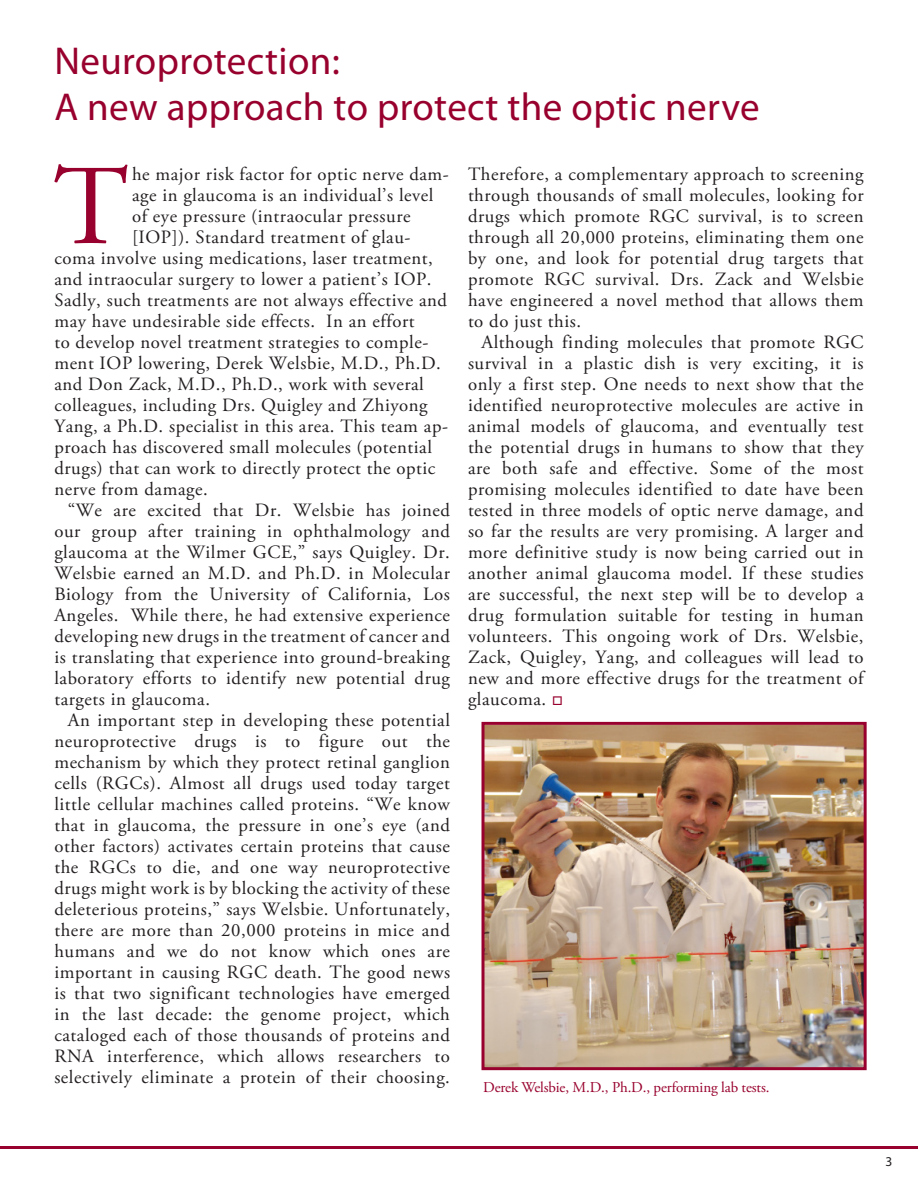
<style>
.page{position:relative;width:918px;height:1188px;background:#fff}
.page>*{position:absolute;margin:0;border:0;box-sizing:border-box;transform-origin:0 0}
.TEXT_DropCap{font:113.7px "Adobe Garamond Pro";color:#98012d}
.Head_Gill32{font:39px "Myriad Pro";letter-spacing:.01em;color:#98012d}
.TEXT_indent{font:18.75px/21px "Adobe Garamond Pro";letter-spacing:.03em;color:#231f20;text-align:justify}
.TEXT_DropCap-2{font:18.75px "Adobe Garamond Pro";letter-spacing:.03em;color:#231f20}
.Head_Gill32-2{font:15px "Adobe Garamond Pro";letter-spacing:-.01em;color:#98012d}
.t1{font:13.5px "Myriad Pro";color:#231f20}
.s1{color:#98012d}
</style>
<div class="page">
<hr style="left:0;top:1146px;width:918px;height:2px;background:#98012d">
<img style="left:486px;top:726px;width:377px;height:340px">
<div style="left:482px;top:722px;width:385px;height:348px;border:3px solid #98012d"></div>
<p class="Head_Gill32" style="left:54px;top:37px;width:287px">Neuroprotection:</p>
<p class="Head_Gill32" style="left:54px;top:83px;width:707px">A new approach to protect the optic nerve</p>
<p class="TEXT_DropCap" style="left:54px;top:139px;width:77px">T</p>
<p class="TEXT_DropCap-2" style="left:132px;top:163px;width:318px">he major risk factor for optic nerve dam-</p>
<p class="TEXT_DropCap-2" style="left:132px;top:184px;width:303px">age in glaucoma is an individual’s level</p>
<p class="TEXT_DropCap-2" style="left:132px;top:205px;width:280px">of eye pressure (intraocular pressure</p>
<p class="TEXT_DropCap-2" style="left:132px;top:226px;width:280px">[IOP]). Standard treatment of glau-</p>
<p class="TEXT_DropCap-2" style="left:54px;top:247px;width:380px">coma involve using medications, laser treatment,</p>
<p class="TEXT_DropCap-2" style="left:54px;top:268px;width:379px">and intraocular surgery to lower a patient’s IOP.</p>
<p class="TEXT_DropCap-2" style="left:54px;top:289px;width:394px">Sadly, such treatments are not always effective and</p>
<p class="TEXT_DropCap-2" style="left:54px;top:310px;width:362px">may have undesirable side effects. In an effort</p>
<p class="TEXT_DropCap-2" style="left:54px;top:331px;width:376px">to develop novel treatment strategies to comple-</p>
<p class="TEXT_DropCap-2" style="left:54px;top:352px;width:388px">ment IOP lowering, Derek Welsbie, M.D., Ph.D.</p>
<p class="TEXT_DropCap-2" style="left:54px;top:373px;width:371px">and Don Zack, M.D., Ph.D., work with several</p>
<p class="TEXT_DropCap-2" style="left:54px;top:394px;width:375px">colleagues, including Drs. Quigley and Zhiyong</p>
<p class="TEXT_DropCap-2" style="left:54px;top:415px;width:395px">Yang, a Ph.D. specialist in this area. This team ap-</p>
<p class="TEXT_DropCap-2" style="left:54px;top:436px;width:379px">proach has discovered small molecules (potential</p>
<p class="TEXT_DropCap-2" style="left:54px;top:457px;width:383px">drugs) that can work to directly protect the optic</p>
<p class="TEXT_DropCap-2" style="left:54px;top:478px;width:155px">nerve from damage.</p>
<p class="TEXT_indent" style="left:54px;top:500px;width:397px;text-indent:14px">“We are excited that Dr. Welsbie has joined our group after training in ophthalmology and glaucoma at the Wilmer GCE,” says Quigley. Dr.<br>Welsbie earned an M.D. and Ph.D. in Molecular Biology from the University of California, Los Angeles. While there, he had extensive experience developing new drugs in the treatment of cancer and is translating that experience into ground-breaking laboratory efforts to identify new potential drug targets in glaucoma.</p>
<p class="TEXT_indent" style="left:54px;top:710px;width:397px;text-indent:14px">An important step in developing these potential neuroprotective drugs is to figure out the mechanism by which they protect retinal ganglion cells (RGCs). Almost all drugs used today target little cellular machines called proteins. “We know that in glaucoma, the pressure in one’s eye (and other factors) activates certain proteins that cause the RGCs to die, and one way neuroprotective drugs might work is by blocking the activity of these deleterious proteins,” says Welsbie. Unfortunately, there are more than 20,000 proteins in mice and humans and we do not know which ones are important in causing RGC death. The good news is that two significant technologies have emerged in the last decade: the genome project, which cataloged each of those thousands of proteins and RNA interference, which allows researchers to selectively eliminate a protein of their choosing.</p>
<p class="TEXT_indent" style="left:468px;top:164px;width:397px">Therefore, a complementary approach to screening through thousands of small molecules, looking for drugs which promote RGC survival, is to screen through all 20,000 proteins, eliminating them one by one, and look for potential drug targets that promote RGC survival. Drs. Zack and Welsbie have engineered a novel method that allows them to do just this.</p>
<p class="TEXT_indent" style="left:468px;top:332px;width:397px;text-indent:14px">Although finding molecules that promote RGC survival in a plastic dish is very exciting, it is only a first step. One needs to next show that the identified neuroprotective molecules are active in animal models of glaucoma, and eventually test the potential drugs in humans to show that they are both safe and effective. Some of the most promising molecules identified to date have been tested in three models of optic nerve damage, and so far the results are very promising. A larger and more definitive study is now being carried out in another animal glaucoma model. If these studies are successful, the next step will be to develop a drug formulation suitable for testing in human volunteers. This ongoing work of Drs. Welsbie, Zack, Quigley, Yang, and colleagues will lead to new and more effective drugs for the treatment of glaucoma. <span class="s1">□</span></p>
<p class="Head_Gill32-2" style="left:483px;top:1078px;width:288px">Derek Welsbie, M.D., Ph.D., performing lab tests.</p>
<p class="t1" style="left:886px;top:1153px;width:8px">3</p>
</div>
